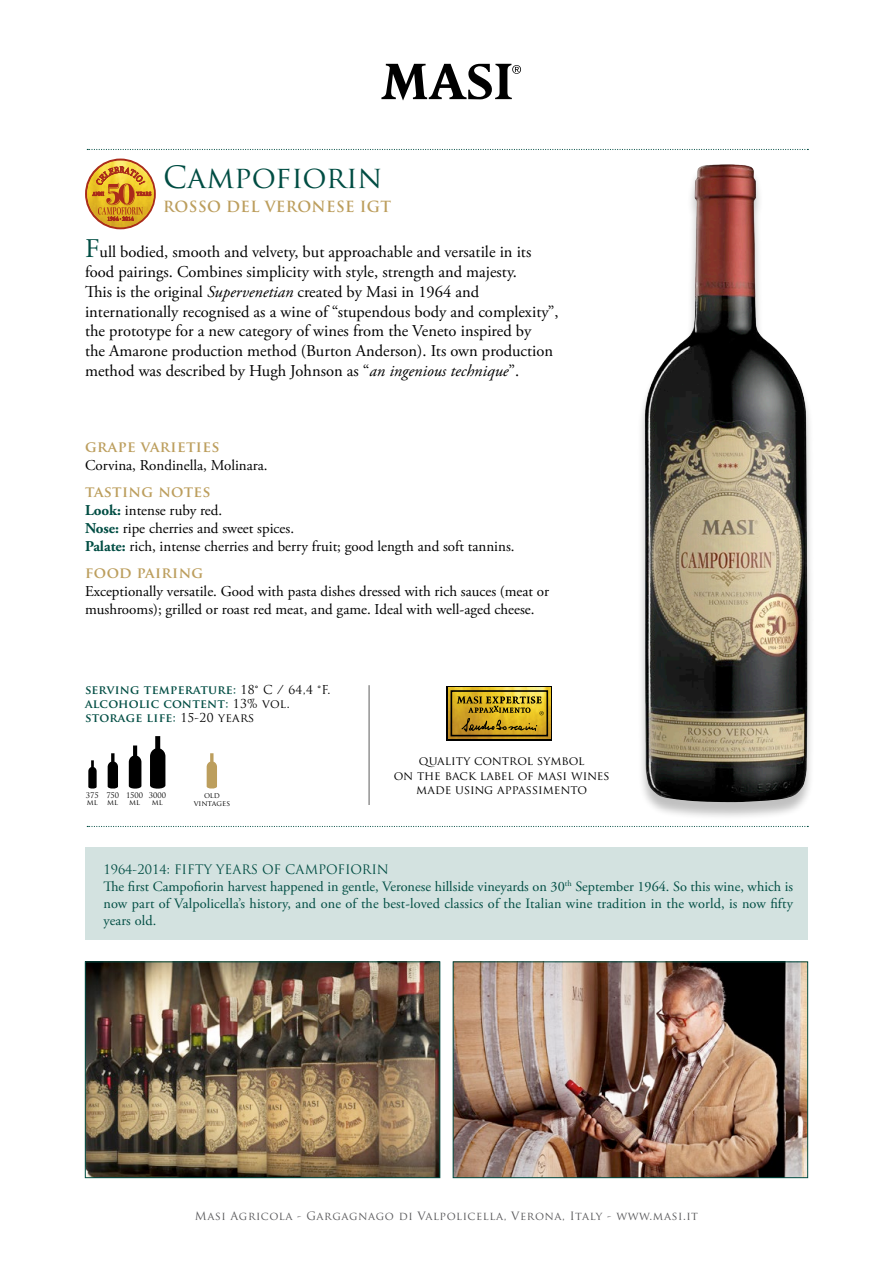
<style>
.page{position:relative;width:893px;height:1263px;background:#fff}
.page>*{position:absolute;margin:0;border:0;box-sizing:border-box;transform-origin:0 0}
.t1{font:30px "Trajan Pro";color:#004d43}
.t2{font:16.5px/19.8px "Adobe Garamond Pro";color:#000}
.t3{font:15px/18px "Adobe Garamond Pro";color:#000}
.t4{font:700 15px "Trajan Pro";letter-spacing:.025em;color:#bc9e5d}
.t5{font:700 15px "Trajan Pro";letter-spacing:-.01em;color:#bc9e5d}
.t6{font:14.25px/17.1px "Adobe Garamond Pro";letter-spacing:.01em;color:#004d43;text-align:justify}
.t7{font:12.75px "Trajan Pro";color:#004d43}
.t8{font:700 12px/14.4px "Trajan Pro";letter-spacing:.005em;color:#004d43}
.t9{font:12px/14.4px "Trajan Pro";color:#000;text-align:center}
.t10{font:11.25px "Trajan Pro";letter-spacing:.05em;color:#58585a}
.t11{font:7.5px/7.5px "Trajan Pro";color:#000}
.s1{font-size:27px;color:#004d43}
.s2{font-style:italic}
.s3{font-weight:700;color:#004d43}
.s4{font-weight:400;color:#000}
</style>
<div class="page">
<svg style="left:87px;top:149px;width:721px;height:1px"></svg>
<svg style="left:87px;top:826px;width:721px;height:1px"></svg>
<div style="left:85px;top:847px;width:723px;height:93px;background:#d3e2e0"></div>
<img style="left:87px;top:963px;width:351px;height:213px">
<div style="left:85px;top:961px;width:355px;height:217px;border:1px solid #004d43"></div>
<img style="left:455px;top:963px;width:351px;height:213px">
<div style="left:453px;top:961px;width:355px;height:217px;border:1px solid #004d43"></div>
<svg style="left:381px;top:64px;width:140px;height:37px"></svg>
<div style="left:636px;top:167px;width:180px;height:654px;background:#000;opacity:.25"></div>
<img style="left:645px;top:164px;width:162px;height:638px">
<svg style="left:150px;top:736px;width:15px;height:53px"></svg>
<svg style="left:129px;top:745px;width:12px;height:44px"></svg>
<svg style="left:108px;top:753px;width:10px;height:36px"></svg>
<svg style="left:88px;top:760px;width:9px;height:29px"></svg>
<svg style="left:207px;top:753px;width:10px;height:36px"></svg>
<hr style="left:369px;top:685px;width:1px;height:120px;background:#000">
<svg style="left:85px;top:159px;width:71px;height:70px"></svg>
<svg style="left:446px;top:686px;width:106px;height:55px"></svg>
<img style="left:448px;top:688px;width:102px;height:50px">
<svg style="left:457px;top:696px;width:87px;height:36px;background:#b4931f"></svg>
<div style="left:451px;top:690px;width:97px;height:46px;border:2px solid #000"></div>
<h1 class="t1" style="left:163px;top:158px;width:221px">Campofiorin</h1>
<p class="t4" style="left:163px;top:198px;width:230px">ROSSO DEL VERONESE IGT</p>
<p class="t2" style="left:85px;top:243px;width:475px"><span class="s1">F</span>ull bodied, smooth and velvety, but approachable and versatile in its food pairings. Combines simplicity with style, strength and majesty.<br>This is the original <span class="s2">Supervenetian</span> created by Masi in 1964 and internationally recognised as a wine of “stupendous body and complexity”, the prototype for a new category of wines from the Veneto inspired by<br>the Amarone production method (Burton Anderson). Its own production method was described by Hugh Johnson as “<span class="s2">an ingenious technique</span>”.</p>
<p class="t5" style="left:85px;top:437px;width:136px">GRAPE VARIETIES</p>
<p class="t3" style="left:85px;top:457px;width:184px">Corvina, Rondinella, Molinara.</p>
<p class="t4" style="left:85px;top:482px;width:127px">TASTING NOTES</p>
<p class="t3" style="left:85px;top:502px;width:431px"><span class="s3">Look:</span> intense ruby red.<br><span class="s3">Nose:</span> ripe cherries and sweet spices.<br><span class="s3">Palate:</span> rich, intense cherries and berry fruit; good length and soft tannins.</p>
<p class="t4" style="left:85px;top:563px;width:120px">FOOD PAIRING</p>
<p class="t3" style="left:85px;top:583px;width:466px">Exceptionally versatile. Good with pasta dishes dressed with rich sauces (meat or mushrooms); grilled or roast red meat, and game. Ideal with well-aged cheese.</p>
<p class="t8" style="left:85px;top:682px;width:247px">SERVING TEMPERATURE: <span class="s4">18° C / 64,4 °F.<br></span>ALCOHOLIC CONTENT: <span class="s4">13% vol.<br></span>STORAGE LIFE: <span class="s4">15-20 years</span></p>
<p class="t11" style="left:86px;top:791px;width:14px">375 ml</p>
<p class="t11" style="left:106px;top:791px;width:14px">750 ml</p>
<p class="t11" style="left:126px;top:791px;width:19px;text-align:center">1500 ml</p>
<p class="t11" style="left:149px;top:791px;width:19px;text-align:center">3000 ml</p>
<p class="t11" style="left:204px;top:791px;width:17px">old</p>
<p class="t11" style="left:194px;top:799px;width:38px">vintages</p>
<p class="t9" style="left:394px;top:753px;width:218px">quality control symbol<br>on the back label of masi wines</p>
<p class="t9" style="left:416px;top:782px;width:172px">made using appassimento</p>
<p class="t7" style="left:103px;top:861px;width:287px">1964-2014: FIFTY YEARS OF CAMPOFIORIN</p>
<p class="t6" style="left:103px;top:878px;width:691px">The first Campofiorin harvest happened in gentle, Veronese hillside vineyards on 30<sup>th</sup> September 1964. So this wine, which is now part of Valpolicella’s history, and one of the best-loved classics of the Italian wine tradition in the world, is now fifty years old.</p>
<p class="t10" style="left:195px;top:1209px;width:505px">Masi Agricola - Gargagnago di Valpolicella, Verona, Italy - www.masi.it</p>
</div>
